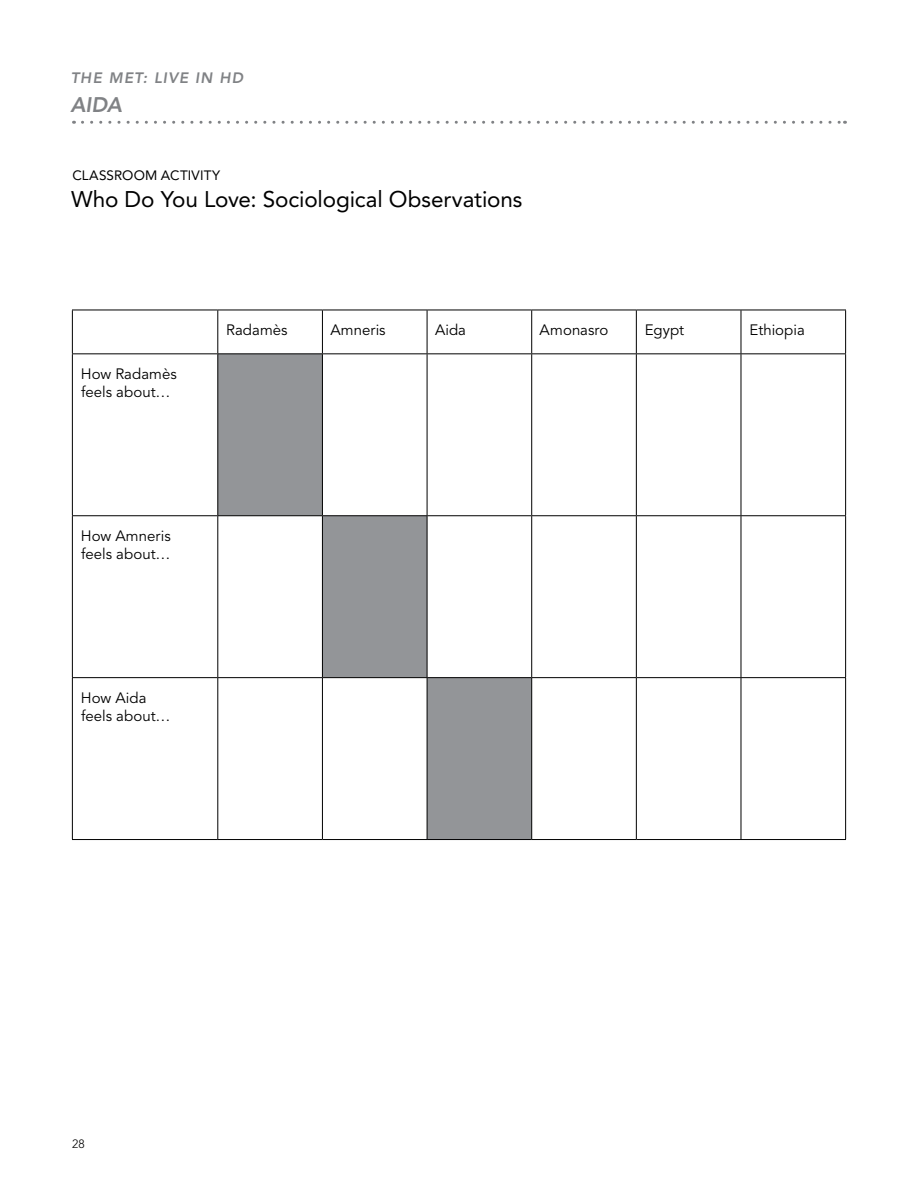
<style>
.page{position:relative;width:918px;height:1188px;background:#fff}
.page>*{position:absolute;margin:0;border:0;box-sizing:border-box;transform-origin:0 0}
.t1{font:22.5px "Avenir";letter-spacing:-.005em;color:#000}
.t2{font:italic 800 21px "Avenir";color:#808285}
.t3{font:15px/18px "Avenir";letter-spacing:.005em;color:#000}
.t4{font:italic 800 15px "Avenir";letter-spacing:.08em;color:#808285}
.t5{font:13.5px "Avenir";color:#000}
.t6{font:300 12px "Avenir";color:#000}
</style>
<div class="page">
<svg style="left:82px;top:121px;width:763px;height:3px"></svg>
<svg style="left:218px;top:354px;width:313px;height:485px"></svg>
<hr style="left:72px;top:310px;width:146px;height:1px;background:#000">
<hr style="left:72px;top:310px;width:1px;height:43px;background:#000">
<hr style="left:218px;top:310px;width:104px;height:1px;background:#000">
<hr style="left:217px;top:310px;width:1px;height:43px;background:#000">
<hr style="left:322px;top:310px;width:105px;height:1px;background:#000">
<hr style="left:322px;top:310px;width:1px;height:43px;background:#000">
<hr style="left:427px;top:310px;width:105px;height:1px;background:#000">
<hr style="left:427px;top:310px;width:1px;height:43px;background:#000">
<hr style="left:532px;top:310px;width:104px;height:1px;background:#000">
<hr style="left:531px;top:310px;width:1px;height:43px;background:#000">
<hr style="left:636px;top:310px;width:105px;height:1px;background:#000">
<hr style="left:636px;top:310px;width:1px;height:43px;background:#000">
<hr style="left:741px;top:310px;width:105px;height:1px;background:#000">
<hr style="left:741px;top:310px;width:1px;height:43px;background:#000">
<hr style="left:845px;top:310px;width:1px;height:43px;background:#000">
<hr style="left:72px;top:353px;width:146px;height:1px;background:#000">
<hr style="left:72px;top:354px;width:1px;height:161px;background:#000">
<hr style="left:218px;top:353px;width:104px;height:1px;background:#000">
<hr style="left:217px;top:354px;width:1px;height:161px;background:#000">
<hr style="left:322px;top:353px;width:105px;height:1px;background:#000">
<hr style="left:322px;top:354px;width:1px;height:161px;background:#000">
<hr style="left:427px;top:353px;width:105px;height:1px;background:#000">
<hr style="left:427px;top:354px;width:1px;height:161px;background:#000">
<hr style="left:532px;top:353px;width:104px;height:1px;background:#000">
<hr style="left:531px;top:354px;width:1px;height:161px;background:#000">
<hr style="left:636px;top:353px;width:105px;height:1px;background:#000">
<hr style="left:636px;top:354px;width:1px;height:161px;background:#000">
<hr style="left:741px;top:353px;width:105px;height:1px;background:#000">
<hr style="left:741px;top:354px;width:1px;height:161px;background:#000">
<hr style="left:845px;top:354px;width:1px;height:161px;background:#000">
<hr style="left:72px;top:515px;width:146px;height:1px;background:#000">
<hr style="left:72px;top:516px;width:1px;height:161px;background:#000">
<hr style="left:218px;top:515px;width:104px;height:1px;background:#000">
<hr style="left:217px;top:516px;width:1px;height:161px;background:#000">
<hr style="left:322px;top:515px;width:105px;height:1px;background:#000">
<hr style="left:322px;top:516px;width:1px;height:161px;background:#000">
<hr style="left:427px;top:515px;width:105px;height:1px;background:#000">
<hr style="left:427px;top:516px;width:1px;height:161px;background:#000">
<hr style="left:532px;top:515px;width:104px;height:1px;background:#000">
<hr style="left:531px;top:516px;width:1px;height:161px;background:#000">
<hr style="left:636px;top:515px;width:105px;height:1px;background:#000">
<hr style="left:636px;top:516px;width:1px;height:161px;background:#000">
<hr style="left:741px;top:515px;width:105px;height:1px;background:#000">
<hr style="left:741px;top:516px;width:1px;height:161px;background:#000">
<hr style="left:845px;top:516px;width:1px;height:161px;background:#000">
<hr style="left:72px;top:677px;width:146px;height:1px;background:#000">
<hr style="left:72px;top:678px;width:1px;height:161px;background:#000">
<hr style="left:218px;top:677px;width:104px;height:1px;background:#000">
<hr style="left:217px;top:678px;width:1px;height:161px;background:#000">
<hr style="left:322px;top:677px;width:105px;height:1px;background:#000">
<hr style="left:322px;top:678px;width:1px;height:161px;background:#000">
<hr style="left:427px;top:677px;width:105px;height:1px;background:#000">
<hr style="left:427px;top:678px;width:1px;height:161px;background:#000">
<hr style="left:532px;top:677px;width:104px;height:1px;background:#000">
<hr style="left:531px;top:678px;width:1px;height:161px;background:#000">
<hr style="left:636px;top:677px;width:105px;height:1px;background:#000">
<hr style="left:636px;top:678px;width:1px;height:161px;background:#000">
<hr style="left:741px;top:677px;width:105px;height:1px;background:#000">
<hr style="left:741px;top:678px;width:1px;height:161px;background:#000">
<hr style="left:845px;top:678px;width:1px;height:161px;background:#000">
<hr style="left:72px;top:839px;width:146px;height:1px;background:#000">
<hr style="left:218px;top:839px;width:104px;height:1px;background:#000">
<hr style="left:322px;top:839px;width:105px;height:1px;background:#000">
<hr style="left:427px;top:839px;width:105px;height:1px;background:#000">
<hr style="left:532px;top:839px;width:104px;height:1px;background:#000">
<hr style="left:636px;top:839px;width:105px;height:1px;background:#000">
<hr style="left:741px;top:839px;width:105px;height:1px;background:#000">
<p class="t4" style="left:71px;top:69px;width:174px">THE MET: LIVE IN HD</p>
<h2 class="t2" style="left:71px;top:92px;width:49px">AIDA</h2>
<p class="t5" style="left:72px;top:167px;width:11px">classroom</p>
<p class="t5" style="left:161px;top:167px;width:9px">activity</p>
<h1 class="t1" style="left:71px;top:186px;width:453px">Who Do You Love: Sociological Observations</h1>
<p class="t3" style="left:81px;top:365px;width:98px">How Radamès feels about…</p>
<p class="t3" style="left:226px;top:321px;width:63px">Radamès</p>
<p class="t3" style="left:330px;top:321px;width:57px">Amneris</p>
<p class="t3" style="left:435px;top:321px;width:33px">Aida</p>
<p class="t3" style="left:540px;top:321px;width:70px">Amonasro</p>
<p class="t3" style="left:645px;top:321px;width:41px">Egypt</p>
<p class="t3" style="left:749px;top:321px;width:57px">Ethiopia</p>
<p class="t3" style="left:81px;top:527px;width:91px">How Amneris feels about…</p>
<p class="t3" style="left:81px;top:689px;width:91px">How Aida feels about…</p>
<p class="t6" style="left:72px;top:1136px;width:14px">28</p>
</div>
